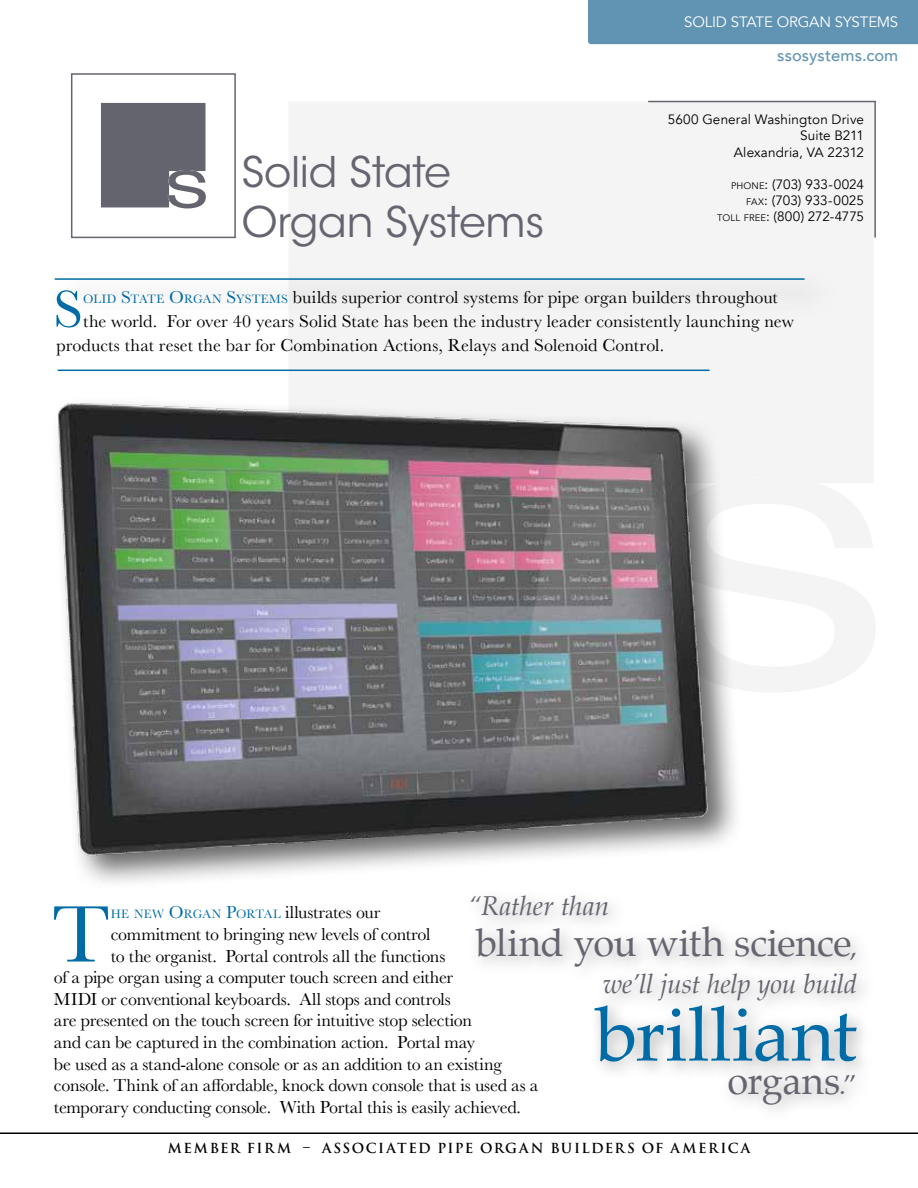
<style>
.page{position:relative;width:918px;height:1188px;background:#fff}
.page>*{position:absolute;margin:0;border:0;box-sizing:border-box;transform-origin:0 0}
.t1{font:83.25px "Baskerville";color:#006ca7}
.t2{font:76.05px "Palatino";color:#006ca7}
.t3{font:54.3px "Baskerville";color:#006ca7}
.t4{font:42px/50.4px "ITC Avant Garde Std";letter-spacing:-.005em;color:#656570}
.t5{font:38.1px "Palatino";letter-spacing:-.01em;color:#64656f}
.t6{font:italic 26.7px "Palatino";letter-spacing:-.015em;color:#64656f}
.t7{font:18px "Baskerville";letter-spacing:-.005em;color:#000}
.t8{font:500 16.5px "Avenir";letter-spacing:.005em;color:#6194b3}
.t9{font:15px "Avenir";letter-spacing:-.01em;color:#fff}
.t10{font:13.5px/16.2px "Avenir";letter-spacing:.005em;color:#000;text-align:right}
.t11{font:700 13.5px "Trajan Pro";letter-spacing:.105em;color:#000}
.t12{font:12.6px "Baskerville";letter-spacing:.01em;color:#006ca7}
.s1{font-size:9.45px}
.s2{font-size:12.6px;color:#006ca7}
.s3{color:#006ca7}
.s4{font-size:18px}
.s5{font-size:18px;color:#000}
.s6{font-size:26.7px}
</style>
<div class="page">
<div style="left:288px;top:102px;width:586px;height:375px;background:#f4f4f5"></div>
<svg style="left:751px;top:477px;width:124px;height:215px"></svg>
<img style="left:57px;top:374px;width:694px;height:509px">
<div style="left:51px;top:270px;width:786px;height:47px;background:#000;opacity:.6"></div>
<hr style="left:55px;top:278px;width:750px;height:2px;background:#006ca7">
<hr style="left:58px;top:370px;width:652px;height:1px;background:#006ca7">
<div style="left:588px;top:0;width:330px;height:44px;background:#6194b3"></div>
<hr style="left:0;top:1132px;width:918px;height:2px;background:#000">
<div style="left:71px;top:73px;width:165px;height:165px;border:2px solid #656570"></div>
<svg style="left:101px;top:103px;width:105px;height:105px;background:#6f6f79"></svg>
<div style="left:463px;top:887px;width:412px;height:236px;background:#000;opacity:.35"></div>
<hr style="left:648px;top:101px;width:228px;height:1px;background:#656570">
<hr style="left:874px;top:101px;width:2px;height:137px;background:#656570">
<p class="t9" style="left:684px;top:13px;width:214px">Solid State Organ Systems</p>
<h3 class="t4" style="left:242px;top:147px;width:304px">Solid State<br>Organ Systems</h3>
<p class="t8" style="left:777px;top:41px;width:123px">ssosystems.com</p>
<p class="t10" style="left:668px;top:112px;width:198px">5600 General Washington Drive<br>Suite B211<br>Alexandria, VA 22312</p>
<p class="t10" style="left:717px;top:176px;width:148px"><span class="s1">PHONE</span>: (703) 933-0024<br><span class="s1">FAX</span>: (703) 933-0025<br><span class="s1">TOLL FREE</span>: (800) 272-4775</p>
<h3 class="t3" style="left:53px;top:275px;width:31px">S</h3>
<p class="t7" style="left:83px;top:286px;width:696px"><span class="s2">OLID</span> <span class="s3">S</span><span class="s2">TATE</span> <span class="s3">O</span><span class="s2">RGAN</span> <span class="s3">S</span><span class="s2">YSTEMS</span> builds superior control systems for pipe organ builders throughout</p>
<p class="t7" style="left:83px;top:310px;width:712px">the world. For over 40 years Solid State has been the industry leader consistently launching new</p>
<p class="t7" style="left:56px;top:334px;width:609px">products that reset the bar for Combination Actions, Relays and Solenoid Control.</p>
<h3 class="t6" style="left:468px;top:883px;width:143px">“Rather than</h3>
<h1 class="t1" style="left:52px;top:882px;width:56px">T</h1>
<p class="t12" style="left:111px;top:906px;width:271px">HE NEW <span class="s4">O</span> RGAN <span class="s4">P</span>ORTAL <span class="s5">illustrates our</span></p>
<h3 class="t5" style="left:476px;top:911px;width:383px">blind you with science<span class="s6">,</span></h3>
<h3 class="t6" style="left:603px;top:962px;width:256px">we’ll just help you build</h3>
<h2 class="t2" style="left:595px;top:972px;width:263px">brilliant</h2>
<h3 class="t5" style="left:728px;top:1049px;width:131px">organs<span class="s6">.”</span></h3>
<p class="t7" style="left:111px;top:923px;width:321px">commitment to bringing new levels of control</p>
<p class="t7" style="left:111px;top:944px;width:336px">to the organist. Portal controls all the functions</p>
<p class="t7" style="left:54px;top:966px;width:401px">of a pipe organ using a computer touch screen and either</p>
<p class="t7" style="left:54px;top:987px;width:398px">MIDI or conventional keyboards. All stops and controls</p>
<p class="t7" style="left:54px;top:1009px;width:420px">are presented on the touch screen for intuitive stop selection</p>
<p class="t7" style="left:54px;top:1031px;width:422px">and can be captured in the combination action. Portal may</p>
<p class="t7" style="left:54px;top:1052px;width:449px">be used as a stand-alone console or as an addition to an existing</p>
<p class="t7" style="left:54px;top:1074px;width:486px">console. Think of an affordable, knock down console that is used as a</p>
<p class="t7" style="left:54px;top:1095px;width:469px">temporary conducting console. With Portal this is easily achieved.</p>
<p class="t11" style="left:168px;top:1139px;width:586px">MEMBER FIRM – ASSOCIATED PIPE ORGAN BUILDERS OF AMERICA</p>
</div>
